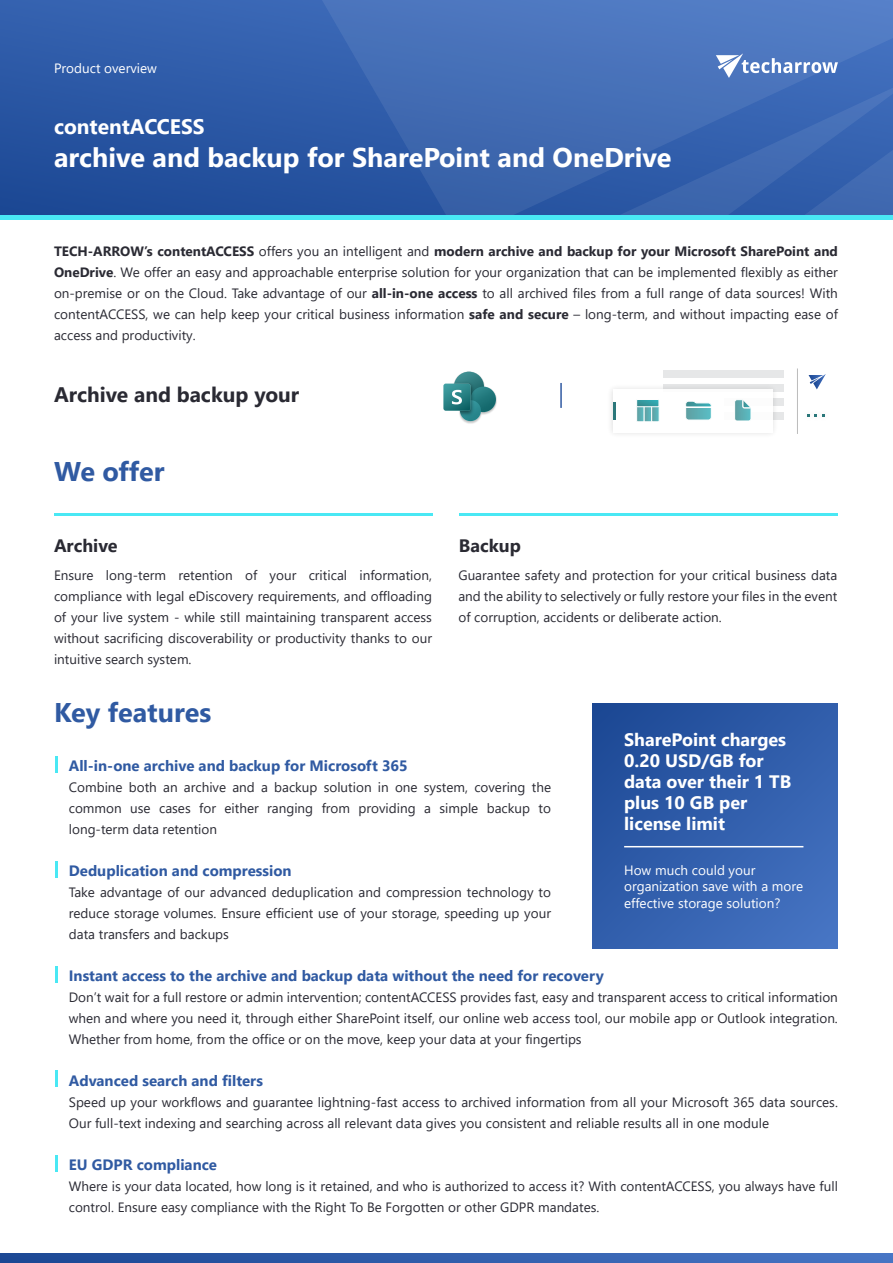
<style>
.page{position:relative;width:893px;height:1263px;background:#fff}
.page>*{position:absolute;margin:0;border:0;box-sizing:border-box;transform-origin:0 0}
.t1{font:700 27px "Segoe UI";color:#fff}
.t2{font:700 27px "Segoe UI";color:#305aa2}
.t3{font:700 21px "Segoe UI";color:#2a2a33}
.t4{font:700 21px "Segoe UI";color:#fff}
.t5{font:700 18px/21px "Segoe UI";color:#fff}
.t6{font:700 18px "Segoe UI";color:#2a2a33}
.t7{font:700 15px "Segoe UI";color:#305aa2}
.t8{font:13.5px/21px "Segoe UI";color:#2a2a33;text-align:justify}
.t9{font:13.5px/16.5px "Segoe UI";color:#fff}
.s1{font-weight:700}
</style>
<div class="page">
<div style="left:593px;top:703px;width:245px;height:245px;background:linear-gradient(to right,#26539f,#3d6bb9)"></div>
<div style="left:0;top:0;width:893px;height:217px;background:linear-gradient(to bottom,#3866b4,#1e4a96)"></div>
<svg style="left:0;top:1253px;width:893px;height:10px;background:#315eac"></svg>
<svg style="left:311px;top:0;width:242px;height:215px;background:#416bb5"></svg>
<svg style="left:343px;top:77px;width:210px;height:138px;background:#3761aa"></svg>
<svg style="left:553px;top:0;width:340px;height:215px;background:#416cb6"></svg>
<div style="left:0;top:215px;width:893px;height:5px;background:#49e8f4"></div>
<hr style="left:54px;top:513px;width:378px;height:2px;background:#49e8f4">
<hr style="left:459px;top:513px;width:379px;height:2px;background:#49e8f4">
<svg style="left:56px;top:756px;width:2px;height:16px"></svg>
<svg style="left:56px;top:861px;width:2px;height:16px"></svg>
<svg style="left:56px;top:966px;width:2px;height:16px"></svg>
<svg style="left:56px;top:1070px;width:2px;height:17px"></svg>
<svg style="left:56px;top:1155px;width:2px;height:17px"></svg>
<svg style="left:716px;top:53px;width:122px;height:25px"></svg>
<hr style="left:624px;top:846px;width:179px;height:1px;background:#fff">
<img style="left:465px;top:396px;width:32px;height:27px">
<svg style="left:443px;top:384px;width:27px;height:27px"></svg>
<svg style="left:452px;top:371px;width:44px;height:51px"></svg>
<hr style="left:560px;top:383px;width:2px;height:25px;background:#305aa2">
<div style="left:663px;top:370px;width:120px;height:8px;background:#e6e7e8"></div>
<div style="left:663px;top:384px;width:120px;height:8px;background:#e6e7e8"></div>
<div style="left:723px;top:398px;width:60px;height:8px;background:#e6e7e8"></div>
<div style="left:723px;top:411px;width:60px;height:8px;background:#e6e7e8"></div>
<hr style="left:797px;top:368px;width:1px;height:66px;background:#bcbcbc">
<img style="left:611px;top:388px;width:171px;height:46px">
<div style="left:613px;top:389px;width:159px;height:43px;background:#fff"></div>
<svg style="left:807px;top:414px;width:17px;height:3px"></svg>
<svg style="left:808px;top:374px;width:18px;height:15px"></svg>
<svg style="left:613px;top:402px;width:2px;height:18px"></svg>
<svg style="left:685px;top:401px;width:27px;height:19px"></svg>
<svg style="left:637px;top:399px;width:7px;height:23px"></svg>
<div style="left:636px;top:399px;width:8px;height:23px;border:1px solid #fff"></div>
<svg style="left:644px;top:399px;width:8px;height:23px"></svg>
<div style="left:644px;top:399px;width:8px;height:23px;border:1px solid #fff"></div>
<svg style="left:652px;top:399px;width:7px;height:23px"></svg>
<div style="left:651px;top:399px;width:8px;height:23px;border:1px solid #fff"></div>
<svg style="left:638px;top:401px;width:19px;height:4px"></svg>
<div style="left:636px;top:399px;width:23px;height:8px;border:1px solid #fff"></div>
<svg style="left:734px;top:399px;width:17px;height:22px"></svg>
<p class="t9" style="left:54px;top:59px;width:104px">Product overview</p>
<h2 class="t4" style="left:54px;top:107px;width:152px">contentACCESS</h2>
<h1 class="t1" style="left:54px;top:132px;width:619px">archive and backup for SharePoint and OneDrive</h1>
<p class="t8" style="left:54px;top:240px;width:785px"><span class="s1">TECH-ARROW’s contentACCESS</span> offers you an intelligent and <span class="s1">modern archive and backup for your Microsoft SharePoint and OneDrive</span>. We offer an easy and approachable enterprise solution for your organization that can be implemented flexibly as either on-premise or on the Cloud. Take advantage of our <span class="s1">all-in-one access</span> to all archived files from a full range of data sources! With contentACCESS, we can help keep your critical business information <span class="s1">safe and secure</span> – long-term, and without impacting ease of access and productivity.</p>
<h2 class="t3" style="left:54px;top:374px;width:247px">Archive and backup your</h2>
<h1 class="t2" style="left:54px;top:446px;width:112px">We offer</h1>
<h3 class="t6" style="left:54px;top:528px;width:65px">Archive</h3>
<h3 class="t6" style="left:459px;top:528px;width:63px">Backup</h3>
<p class="t8" style="left:458px;top:564px;width:380px">Guarantee safety and protection for your critical business data and the ability to selectively or fully restore your files in the event of corruption, accidents or deliberate action.</p>
<p class="t8" style="left:54px;top:564px;width:380px">Ensure long-term retention of your critical information, compliance with legal eDiscovery requirements, and offloading of your live system - while still maintaining transparent access without sacrificing discoverability or productivity thanks to our intuitive search system.</p>
<h1 class="t2" style="left:54px;top:687px;width:159px">Key features</h1>
<p class="t7" style="left:69px;top:751px;width:341px">All-in-one archive and backup for Microsoft 365</p>
<p class="t8" style="left:69px;top:775px;width:484px">Combine both an archive and a backup solution in one system, covering the common use cases for either ranging from providing a simple backup to long-term data retention</p>
<p class="t7" style="left:69px;top:856px;width:224px">Deduplication and compression</p>
<p class="t8" style="left:69px;top:880px;width:484px">Take advantage of our advanced deduplication and compression technology to reduce storage volumes. Ensure efficient use of your storage, speeding up your data transfers and backups</p>
<p class="t7" style="left:69px;top:961px;width:536px">Instant access to the archive and backup data without the need for recovery</p>
<p class="t8" style="left:69px;top:985px;width:771px">Don’t wait for a full restore or admin intervention; contentACCESS provides fast, easy and transparent access to critical information when and where you need it, through either SharePoint itself, our online web access tool, our mobile app or Outlook integration.<br>Whether from home, from the office or on the move, keep your data at your fingertips</p>
<p class="t7" style="left:69px;top:1066px;width:196px">Advanced search and filters</p>
<p class="t8" style="left:69px;top:1090px;width:771px">Speed up your workflows and guarantee lightning-fast access to archived information from all your Microsoft 365 data sources.<br>Our full-text indexing and searching across all relevant data gives you consistent and reliable results all in one module</p>
<p class="t7" style="left:69px;top:1150px;width:150px">EU GDPR compliance</p>
<p class="t8" style="left:69px;top:1174px;width:771px">Where is your data located, how long is it retained, and who is authorized to access it? With contentACCESS, you always have full control. Ensure easy compliance with the Right To Be Forgotten or other GDPR mandates.</p>
<h3 class="t5" style="left:624px;top:727px;width:169px">SharePoint charges<br>0.20 USD/GB for data over their 1 TB plus 10 GB per license limit</h3>
<p class="t9" style="left:624px;top:860px;width:181px">How much could your organization save with a more effective storage solution?</p>
</div>
